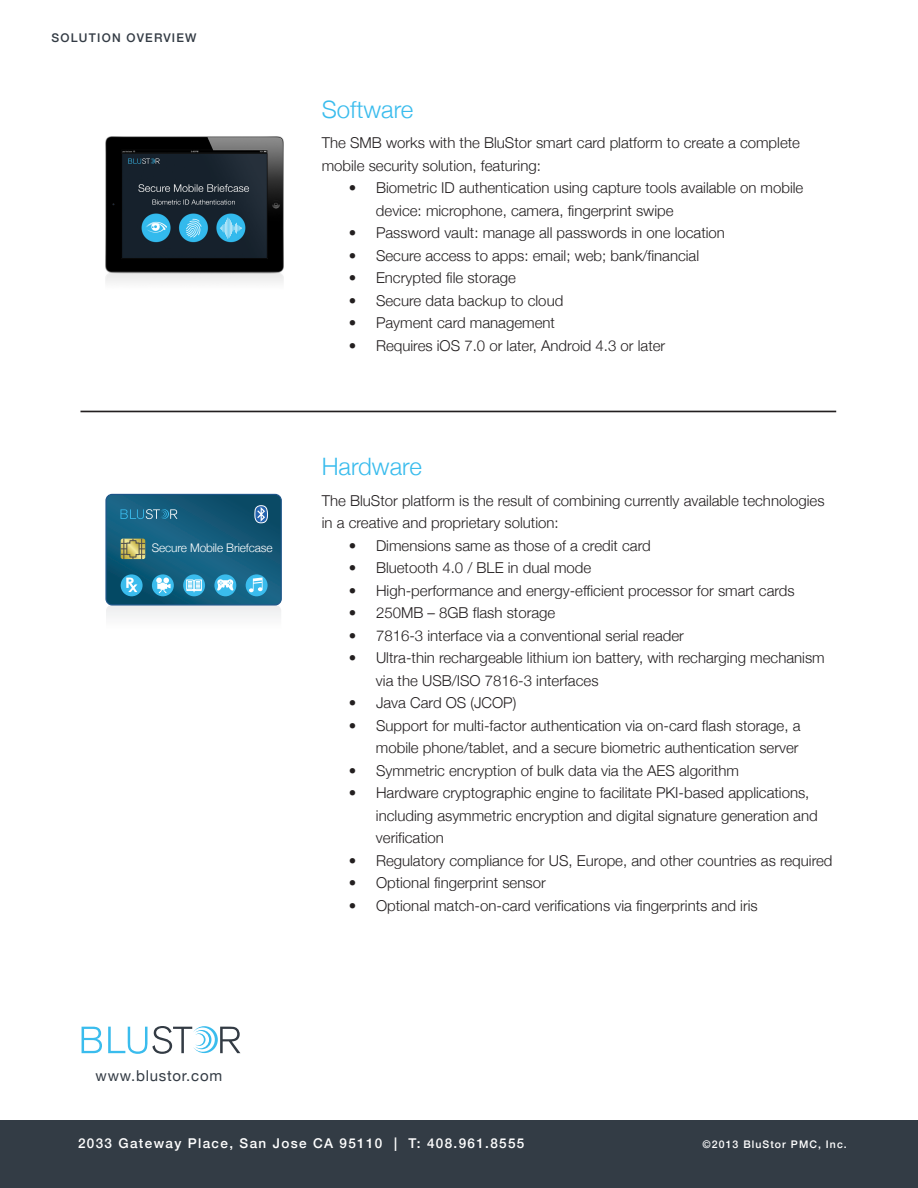
<style>
.page{position:relative;width:918px;height:1188px;background:#fff}
.page>*{position:absolute;margin:0;border:0;box-sizing:border-box;transform-origin:0 0}
.t1{font:300 24px "Helvetica Neue";color:#3abced}
.t2{font:300 15px/22.5px "Helvetica Neue";color:#231f20}
.t3{font:15px "Helvetica Neue";letter-spacing:.05em;color:#333b44}
.t4{font:500 13.5px "Helvetica Neue";letter-spacing:.1em;color:#fff}
.t5{font:500 12px "Helvetica Neue";letter-spacing:.1em;color:#333b44}
.t6{font:300 11.85px "Helvetica Neue";letter-spacing:-.01em;color:#fff}
.t7{font:500 10.5px "Helvetica Neue";letter-spacing:.1em;color:#fff}
</style>
<div class="page">
<div style="left:0;top:1120px;width:918px;height:68px;background:#333c45"></div>
<hr style="left:80px;top:411px;width:756px;height:1px;background:#231f20">
<svg style="left:82px;top:1027px;width:20px;height:26px"></svg>
<svg style="left:108px;top:1026px;width:132px;height:28px"></svg>
<img style="left:106px;top:136px;width:177px;height:147px">
<svg style="left:128px;top:158px;width:32px;height:6px"></svg>
<svg style="left:106px;top:494px;width:175px;height:123px;background:#377691"></svg>
<p class="t5" style="left:52px;top:28px;width:147px">SOLUTION OVERVIEW</p>
<p class="t6" style="left:152px;top:539px;width:122px">Secure Mobile Briefcase</p>
<h1 class="t1" style="left:322px;top:90px;width:93px">Software</h1>
<p class="t2" style="left:322px;top:131px;width:480px">The SMB works with the BluStor smart card platform to create a complete mobile security solution, featuring:</p>
<p class="t2" style="left:376px;top:176px;width:429px;text-indent:-27px">• Biometric ID authentication using capture tools available on mobile device: microphone, camera, fingerprint swipe</p>
<p class="t2" style="left:349px;top:221px;width:378px">• Password vault: manage all passwords in one location</p>
<p class="t2" style="left:349px;top:243px;width:352px">• Secure access to apps: email; web; bank/financial</p>
<p class="t2" style="left:349px;top:266px;width:169px">• Encrypted file storage</p>
<p class="t2" style="left:349px;top:288px;width:216px">• Secure data backup to cloud</p>
<p class="t2" style="left:349px;top:311px;width:208px">• Payment card management</p>
<p class="t2" style="left:349px;top:333px;width:318px">• Requires iOS 7.0 or later, Android 4.3 or later</p>
<h1 class="t1" style="left:322px;top:447px;width:102px">Hardware</h1>
<p class="t2" style="left:322px;top:488px;width:504px">The BluStor platform is the result of combining currently available technologies in a creative and proprietary solution:</p>
<p class="t2" style="left:349px;top:533px;width:304px">• Dimensions same as those of a credit card</p>
<p class="t2" style="left:349px;top:556px;width:244px">• Bluetooth 4.0 / BLE in dual mode</p>
<p class="t2" style="left:349px;top:578px;width:447px">• High-performance and energy-efficient processor for smart cards</p>
<p class="t2" style="left:349px;top:601px;width:208px">• 250MB – 8GB flash storage</p>
<p class="t2" style="left:349px;top:623px;width:337px">• 7816-3 interface via a conventional serial reader</p>
<p class="t2" style="left:376px;top:646px;width:450px;text-indent:-27px">• Ultra-thin rechargeable lithium ion battery, with recharging mechanism via the USB/ISO 7816-3 interfaces</p>
<p class="t2" style="left:349px;top:691px;width:169px">• Java Card OS (JCOP)</p>
<p class="t2" style="left:349px;top:713px;width:453px;text-align:right">• Support for multi-factor authentication via on-card flash storage, a mobile phone/tablet, and a secure biometric authentication server</p>
<p class="t2" style="left:349px;top:758px;width:392px">• Symmetric encryption of bulk data via the AES algorithm</p>
<p class="t2" style="left:376px;top:781px;width:443px;text-indent:-27px">• Hardware cryptographic engine to facilitate PKI-based applications, including asymmetric encryption and digital signature generation and verification</p>
<p class="t2" style="left:349px;top:848px;width:485px">• Regulatory compliance for US, Europe, and other countries as required</p>
<p class="t2" style="left:349px;top:871px;width:199px">• Optional fingerprint sensor</p>
<p class="t2" style="left:349px;top:893px;width:410px">• Optional match-on-card verifications via fingerprints and iris</p>
<p class="t3" style="left:96px;top:1065px;width:128px">www.blustor.com</p>
<p class="t4" style="left:78px;top:1132px;width:448px">2033 Gateway Place, San Jose CA 95110 | T: 408.961.8555</p>
<p class="t7" style="left:703px;top:1136px;width:146px">©2013 BluStor PMC, Inc.</p>
</div>
